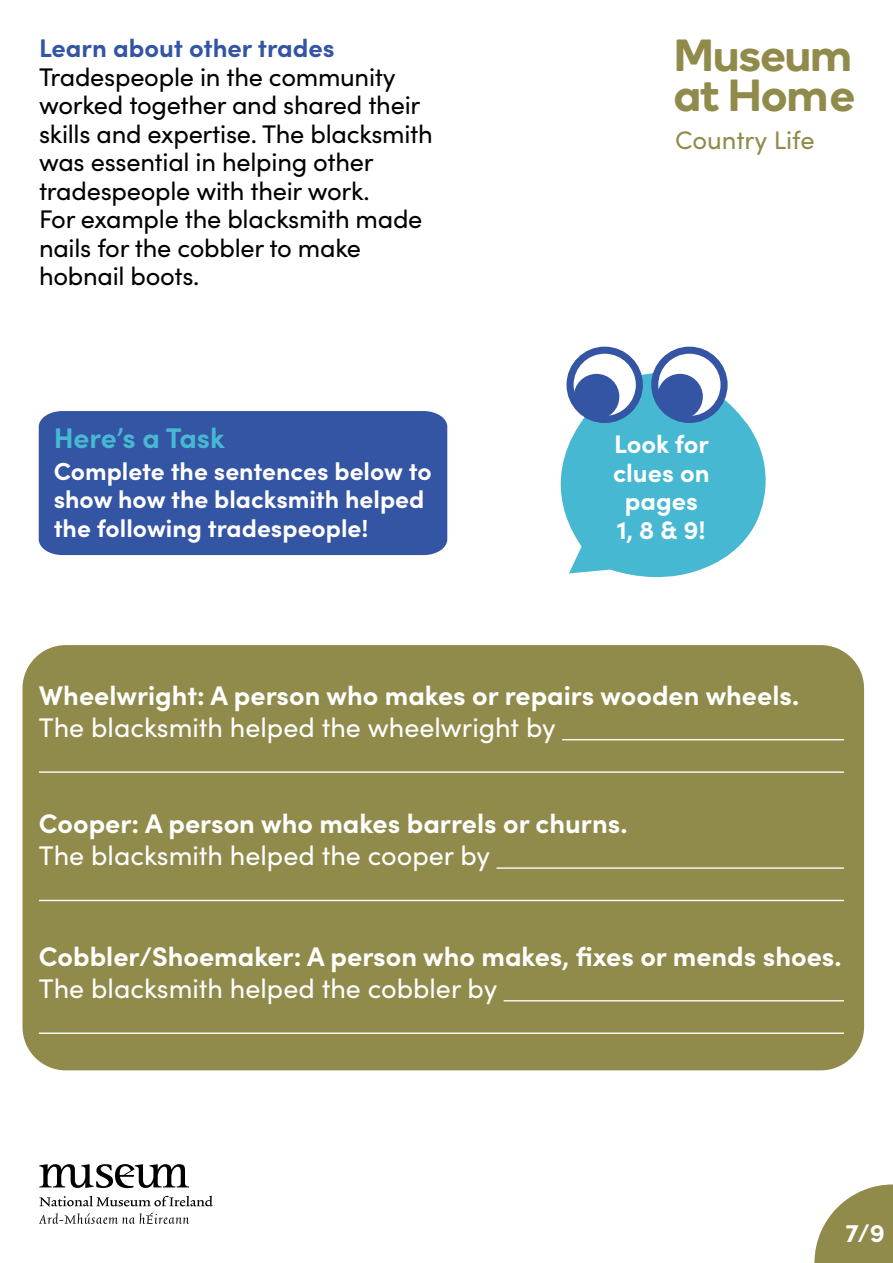
<style>
.page{position:relative;width:893px;height:1263px;background:#fff}
.page>*{position:absolute;margin:0;border:0;box-sizing:border-box;transform-origin:0 0}
.t1{font:600 45px/40.5px "Boing";color:#918b4b}
.t2{font:700 28.5px "Sofia Pro";letter-spacing:-.005em;color:#47b8d2}
.t3{font:700 27px/32.4px "Sofia Pro";color:#fff}
.t4{font:25.5px/28.5px "Sofia Pro";letter-spacing:-.01em;color:#000}
.t5{font:700 25.5px/28.5px "Sofia Pro";color:#fff}
.t6{font:700 25.5px "Sofia Pro";color:#3454a4}
.t7{font:25.5px "Sofia Pro";color:#918b4b}
.t8{font:700 24.75px/28.5px "Sofia Pro";color:#fff}
.s1{font-weight:400}
</style>
<div class="page">
<svg style="left:39px;top:1164px;width:150px;height:24px"></svg>
<svg style="left:39px;top:1196px;width:174px;height:28px"></svg>
<div style="left:22px;top:645px;width:842px;height:425px;background:#918b4b;border-radius:43px"></div>
<div style="left:39px;top:411px;width:408px;height:144px;background:#3454a4"></div>
<hr style="left:562px;top:739px;width:282px;height:1px;background:#fff">
<hr style="left:39px;top:771px;width:805px;height:2px;background:#fff">
<hr style="left:496px;top:867px;width:348px;height:2px;background:#fff">
<hr style="left:39px;top:900px;width:805px;height:1px;background:#fff">
<hr style="left:504px;top:1000px;width:340px;height:1px;background:#fff">
<hr style="left:39px;top:1032px;width:805px;height:2px;background:#fff">
<svg style="left:560px;top:370px;width:206px;height:208px;fill:#47b8d2"></svg>
<svg style="left:570px;top:350px;width:69px;height:69px"></svg>
<div style="left:566px;top:347px;width:77px;height:76px;border:7px solid #3454a4;border-radius:50%"></div>
<svg style="left:655px;top:350px;width:69px;height:69px"></svg>
<div style="left:651px;top:347px;width:77px;height:76px;border:7px solid #3454a4;border-radius:50%"></div>
<div style="left:657px;top:374px;width:46px;height:45px;background:#3454a4;border-radius:50%"></div>
<div style="left:574px;top:374px;width:45px;height:45px;background:#3454a4;border-radius:50%"></div>
<svg style="left:814px;top:1184px;width:79px;height:79px"></svg>
<p class="t6" style="left:39px;top:29px;width:297px">Learn about other trades</p>
<p class="t4" style="left:39px;top:61px;width:395px">Tradespeople in the community worked together and shared their skills and expertise. The blacksmith was essential in helping other tradespeople with their work.<br>For example the blacksmith made nails for the cobbler to make hobnail boots.</p>
<p class="t2" style="left:54px;top:416px;width:173px">Here’s a Task</p>
<p class="t8" style="left:54px;top:455px;width:379px">Complete the sentences below to show how the blacksmith helped the following tradespeople!</p>
<h1 class="t1" style="left:674px;top:34px;width:182px">Museum at Home</h1>
<p class="t7" style="left:675px;top:121px;width:141px">Country Life</p>
<p class="t5" style="left:613px;top:428px;width:98px">Look for clues on</p>
<p class="t5" style="left:617px;top:485px;width:91px;text-align:center">pages<br>1, 8 &amp; 9!</p>
<p class="t3" style="left:39px;top:677px;width:762px">Wheelwright: A person who makes or repairs wooden wheels.<br><span class="s1">The blacksmith helped the wheelwright by</span></p>
<p class="t3" style="left:39px;top:805px;width:590px">Cooper: A person who makes barrels or churns.<br><span class="s1">The blacksmith helped the cooper by</span></p>
<p class="t3" style="left:39px;top:938px;width:804px">Cobbler/Shoemaker: A person who makes, fixes or mends shoes.<br><span class="s1">The blacksmith helped the cobbler by</span></p>
<p class="t5" style="left:845px;top:1217px;width:41px">7/9</p>
</div>
